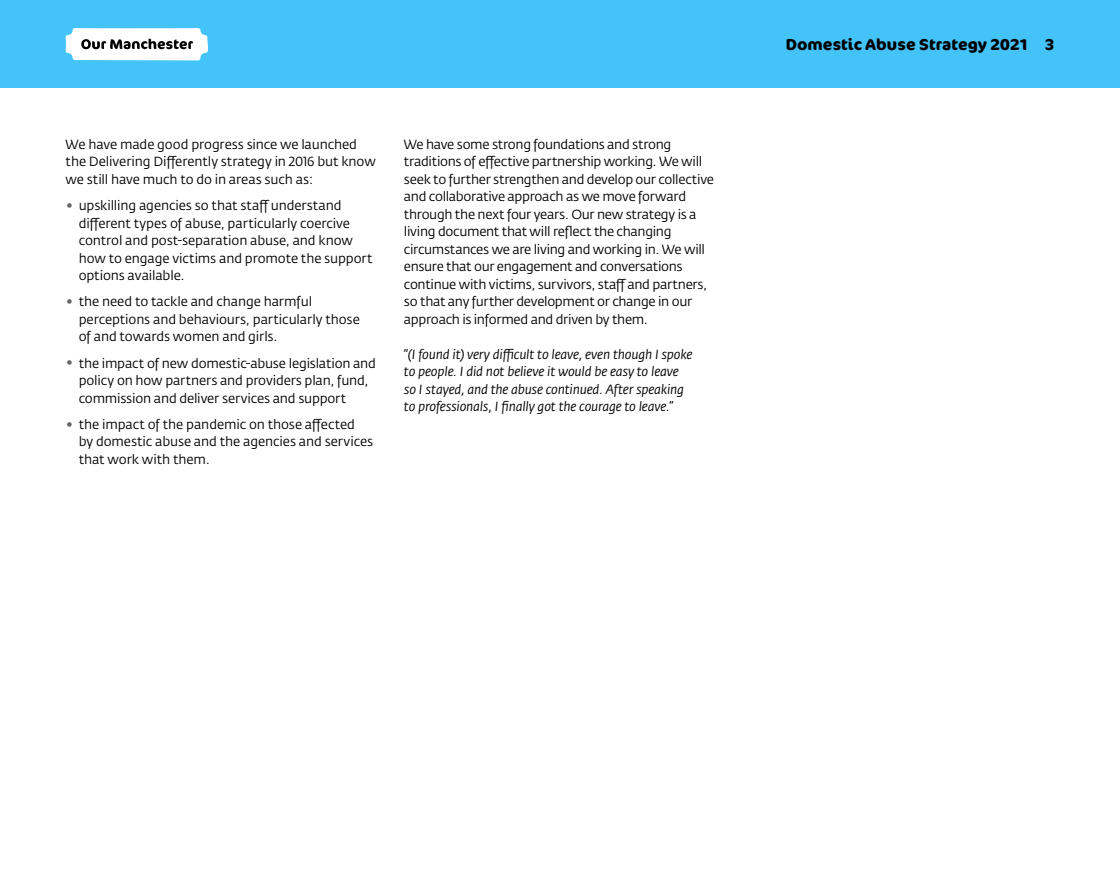
<style>
.page{position:relative;width:1120px;height:896px;background:#fff}
.page>*{position:absolute;margin:0;border:0;box-sizing:border-box;transform-origin:0 0}
.t1{font:700 15.75px "Cocon Pro";letter-spacing:.005em;color:#000}
.P_Body{font:13.12px/17.5px "Fedra Sans Std";letter-spacing:-.025em;color:#000}
.P_Bullet_list{font:13.12px/17.5px "Fedra Sans Std";letter-spacing:-.01em;color:#000}
.P_Body-2{font:italic 13.12px/17.5px "Fedra Sans Std";letter-spacing:-.015em;color:#000}
.P_Body_before_bullet{font:13.12px/17.5px "Fedra Sans Std";letter-spacing:-.01em;color:#000}
.P_Last_bullet_list{font:13.12px/17.5px "Fedra Sans Std";letter-spacing:-.005em;color:#000}
.s1{font-weight:700;font-size:15.75px;color:#666}
</style>
<div class="page">
<div style="left:0;top:0;width:1120px;height:88px;background:#43c3f7"></div>
<svg style="left:66px;top:28px;width:142px;height:32px"></svg>
<p class="P_Body_before_bullet" style="left:66px;top:135px;width:312px">We have made good progress since we launched the Delivering Differently strategy in 2016 but know we still have much to do in areas such as:</p>
<p class="P_Bullet_list" style="left:79px;top:197px;width:295px;text-indent:-13px"><span class="s1">•</span> upskilling agencies so that staff understand different types of abuse, particularly coercive control and post-separation abuse, and know how to engage victims and promote the support options available.</p>
<p class="P_Bullet_list" style="left:79px;top:293px;width:283px;text-indent:-13px"><span class="s1">•</span> the need to tackle and change harmful perceptions and behaviours, particularly those of and towards women and girls.</p>
<p class="P_Bullet_list" style="left:79px;top:354px;width:299px;text-indent:-13px"><span class="s1">•</span> the impact of new domestic-abuse legislation and policy on how partners and providers plan, fund, commission and deliver services and support</p>
<p class="P_Last_bullet_list" style="left:79px;top:415px;width:296px;text-indent:-13px"><span class="s1">•</span> the impact of the pandemic on those affected<br>by domestic abuse and the agencies and services that work with them.</p>
<p class="P_Body" style="left:404px;top:135px;width:312px">We have some strong foundations and strong traditions of effective partnership working. We will seek to further strengthen and develop our collective and collaborative approach as we move forward through the next four years. Our new strategy is a living document that will reflect the changing circumstances we are living and working in. We will ensure that our engagement and conversations continue with victims, survivors, staff and partners, so that any further development or change in our approach is informed and driven by them.</p>
<p class="P_Body-2" style="left:404px;top:346px;width:290px">“(I found it) very difficult to leave, even though I spoke to people. I did not believe it would be easy to leave so I stayed, and the abuse continued. After speaking to professionals, I finally got the courage to leave.”</p>
<p class="t1" style="left:786px;top:34px;width:270px">Domestic Abuse Strategy 2021 3</p>
</div>
